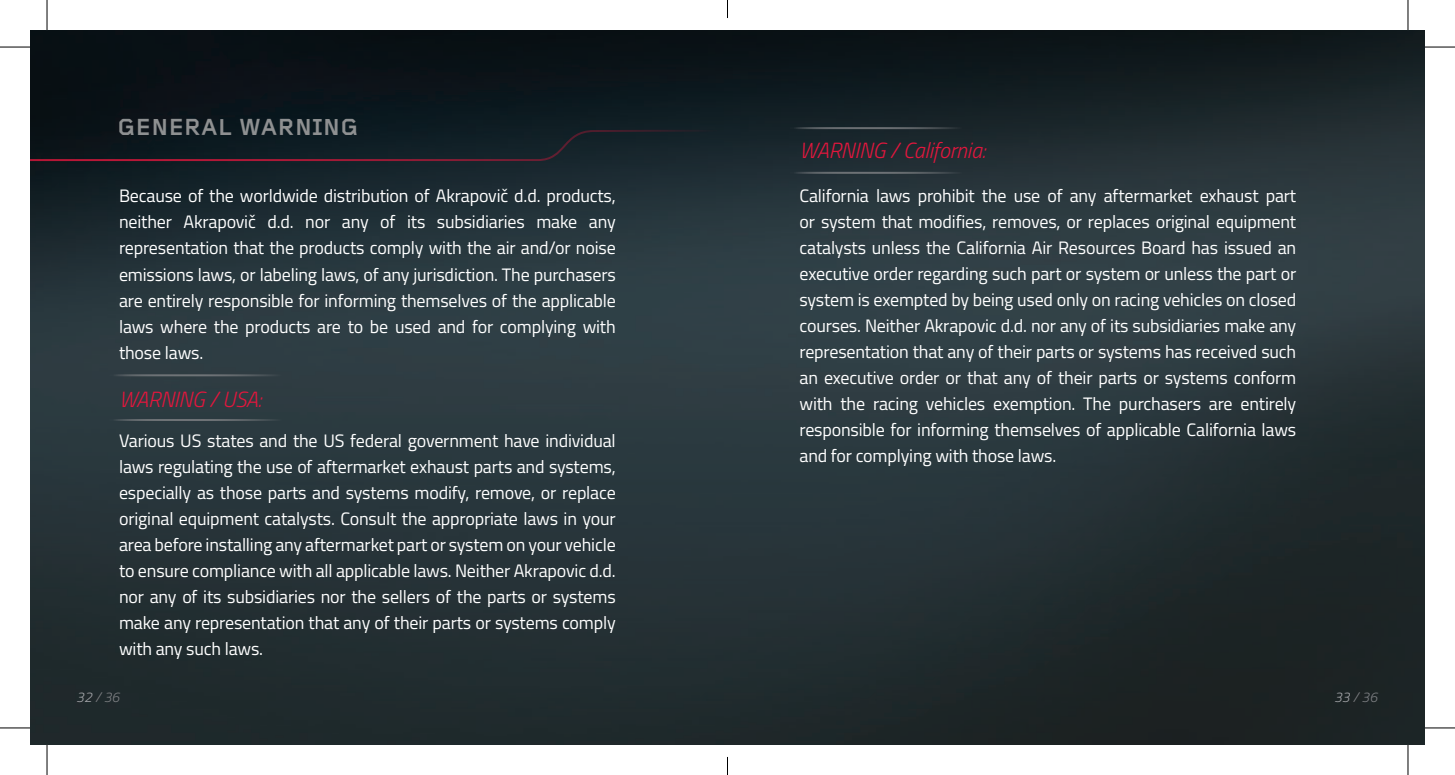
<style>
.page{position:relative;width:1455px;height:775px;background:#fff}
.page>*{position:absolute;margin:0;border:0;box-sizing:border-box;transform-origin:0 0}
.t1{font:700 24px "Foundry Gridnik";color:#8e9091}
.t2{font:italic 300 22px "Titillium Web";letter-spacing:-.01em;color:#e2173d}
.t3{font:18px/26px "Titillium Web";letter-spacing:-.01em;color:#fff;text-align:justify}
.t4{font:italic 300 14px "Titillium Web";color:#808285}
.s1{color:#a8a9ad}
</style>
<div class="page">
<img style="left:30px;top:30px;width:1395px;height:714px">
<hr style="left:790px;top:172px;width:181px;height:2px;background:#808285">
<hr style="left:790px;top:127px;width:181px;height:2px;background:#808285">
<hr style="left:109px;top:419px;width:182px;height:2px;background:#808285">
<hr style="left:109px;top:374px;width:182px;height:2px;background:#808285">
<svg style="left:30px;top:128px;width:749px;height:34px;background:#161d25"></svg>
<hr style="left:0;top:47px;width:30px;height:1px;background:#000">
<hr style="left:1425px;top:47px;width:30px;height:1px;background:#000">
<hr style="left:0;top:727px;width:30px;height:1px;background:#000">
<hr style="left:1425px;top:727px;width:30px;height:1px;background:#000">
<hr style="left:47px;top:0;width:1px;height:30px;background:#000">
<hr style="left:47px;top:744px;width:1px;height:30px;background:#000">
<hr style="left:1407px;top:0;width:1px;height:30px;background:#000">
<hr style="left:1407px;top:744px;width:1px;height:30px;background:#000">
<svg style="left:727px;top:0;width:1px;height:18px"></svg>
<svg style="left:727px;top:756px;width:1px;height:18px"></svg>
<h1 class="t1" style="left:118px;top:113px;width:242px">GENERAL WARNING</h1>
<p class="t3" style="left:119px;top:182px;width:498px">Because of the worldwide distribution of Akrapovič d.d. products, neither Akrapovič d.d. nor any of its subsidiaries make any representation that the products comply with the air and/or noise emissions laws, or labeling laws, of any jurisdiction. The purchasers are entirely responsible for informing themselves of the applicable laws where the products are to be used and for complying with those laws.</p>
<p class="t2" style="left:119px;top:390px;width:144px">WARNING / USA:</p>
<p class="t3" style="left:119px;top:426px;width:498px">Various US states and the US federal government have individual laws regulating the use of aftermarket exhaust parts and systems, especially as those parts and systems modify, remove, or replace original equipment catalysts. Consult the appropriate laws in your area before installing any aftermarket part or system on your vehicle to ensure compliance with all applicable laws. Neither Akrapovic d.d. nor any of its subsidiaries nor the sellers of the parts or systems make any representation that any of their parts or systems comply with any such laws.</p>
<p class="t2" style="left:799px;top:142px;width:187px">WARNING / California:</p>
<p class="t3" style="left:799px;top:182px;width:498px">California laws prohibit the use of any aftermarket exhaust part or system that modifies, removes, or replaces original equipment catalysts unless the California Air Resources Board has issued an executive order regarding such part or system or unless the part or system is exempted by being used only on racing vehicles on closed courses. Neither Akrapovic d.d. nor any of its subsidiaries make any representation that any of their parts or systems has received such an executive order or that any of their parts or systems conform with the racing vehicles exemption. The purchasers are entirely responsible for informing themselves of applicable California laws and for complying with those laws.</p>
<p class="t4" style="left:76px;top:691px;width:45px"><span class="s1">32</span> / 36</p>
<p class="t4" style="left:1334px;top:691px;width:45px"><span class="s1">33</span> / 36</p>
</div>
